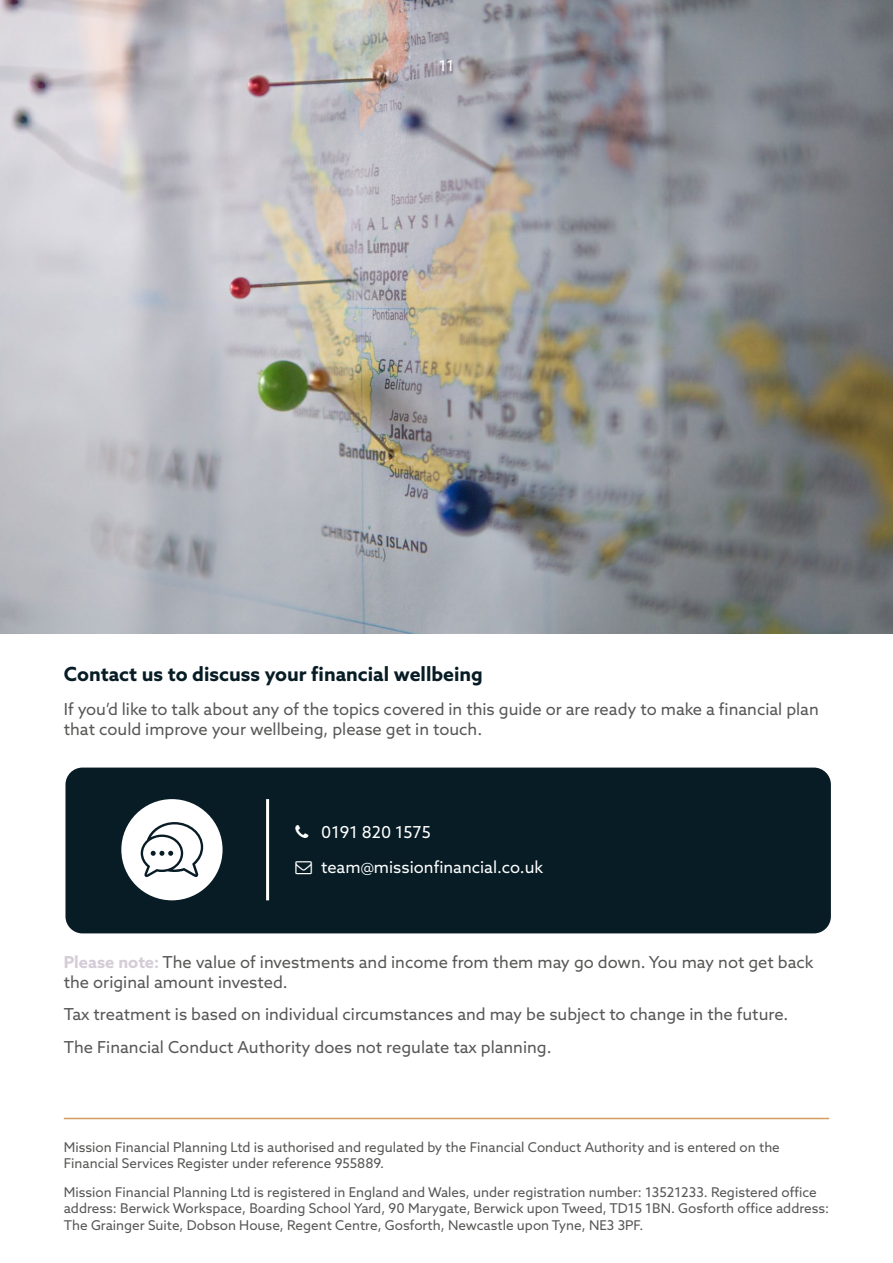
<style>
.page{position:relative;width:893px;height:1263px;background:#fff}
.page>*{position:absolute;margin:0;border:0;box-sizing:border-box;transform-origin:0 0}
.t1{font:700 19.5px "Azo Sans";color:#081c25}
.t2{font:16.5px/19.8px "Azo Sans";color:#575756}
.t3{font:16.5px "Azo Sans";color:#fff}
.t4{font:15px "Azo Sans";color:#fff}
.t5{font:13.5px/16.2px "Azo Sans";color:#575756}
.s1{font-weight:700;color:#d4cdd8}
</style>
<div class="page">
<img style="left:0;top:0;width:893px;height:634px">
<div style="left:65px;top:767px;width:766px;height:166px;background:#081c25;border-radius:17px"></div>
<hr style="left:266px;top:799px;width:3px;height:101px;background:#fff">
<div style="left:121px;top:799px;width:102px;height:101px;background:#fff;border-radius:50%"></div>
<svg style="left:141px;top:822px;width:62px;height:55px"></svg>
<hr style="left:64px;top:1118px;width:765px;height:1px;background:#d29e60">
<p class="t4" style="left:439px;top:56px;width:17px">11</p>
<h1 class="t1" style="left:64px;top:661px;width:421px">Contact us to discuss your financial wellbeing</h1>
<p class="t2" style="left:64px;top:699px;width:756px">If you’d like to talk about any of the topics covered in this guide or are ready to make a financial plan that could improve your wellbeing, please get in touch.</p>
<p class="t3" style="left:321px;top:821px;width:111px">0191 820 1575</p>
<p class="t3" style="left:321px;top:856px;width:224px">team@missionfinancial.co.uk</p>
<p class="t2" style="left:64px;top:952px;width:751px"><span class="s1">Please note:</span> The value of investments and income from them may go down. You may not get back the original amount invested.</p>
<p class="t2" style="left:64px;top:998px;width:726px;line-height:32.5px">Tax treatment is based on individual circumstances and may be subject to change in the future.<br>The Financial Conduct Authority does not regulate tax planning.</p>
<p class="t5" style="left:64px;top:1139px;width:718px">Mission Financial Planning Ltd is authorised and regulated by the Financial Conduct Authority and is entered on the<br>Financial Services Register under reference 955889.</p>
<p class="t5" style="left:64px;top:1184px;width:767px">Mission Financial Planning Ltd is registered in England and Wales, under registration number: 13521233. Registered office address: Berwick Workspace, Boarding School Yard, 90 Marygate, Berwick upon Tweed, TD15 1BN. Gosforth office address:<br>The Grainger Suite, Dobson House, Regent Centre, Gosforth, Newcastle upon Tyne, NE3 3PF.</p>
</div>
